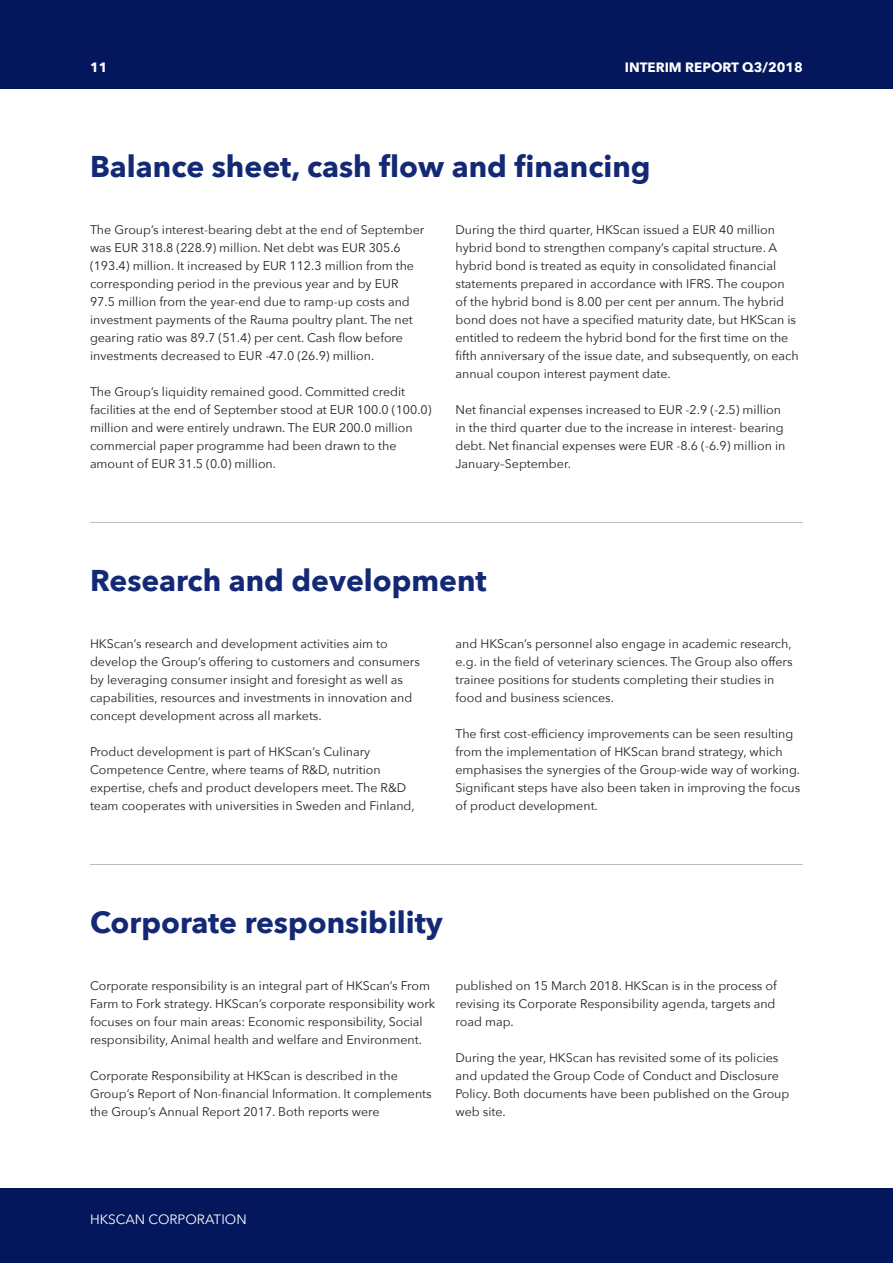
<style>
.page{position:relative;width:893px;height:1263px;background:#fff}
.page>*{position:absolute;margin:0;border:0;box-sizing:border-box;transform-origin:0 0}
.otsikko_20{font:700 30px "Avenir Next";color:#142975}
.t1{font:700 13.5px "Avenir Next";color:#fff}
.t2{font:13.5px "Avenir Next";color:#fff}
.leipis{font:12.45px/18px "Avenir Next";color:#231f20}
</style>
<div class="page">
<div style="left:0;top:0;width:893px;height:89px;background:#04175c"></div>
<div style="left:0;top:1188px;width:893px;height:75px;background:#04175c"></div>
<hr style="left:90px;top:522px;width:713px;height:1px;background:#bcbdc0">
<hr style="left:90px;top:864px;width:713px;height:1px;background:#bcbdc0">
<p class="t1" style="left:90px;top:56px;width:19px">11</p>
<p class="t1" style="left:625px;top:56px;width:180px">INTERIM REPORT Q3/2018</p>
<p class="otsikko_20" style="left:90px;top:141px;width:562px">Balance sheet, cash flow and financing</p>
<p class="leipis" style="left:90px;top:220px;width:336px">The Group’s interest-bearing debt at the end of September was EUR 318.8 (228.9) million. Net debt was EUR 305.6 (193.4) million. It increased by EUR 112.3 million from the corresponding period in the previous year and by EUR 97.5 million from the year-end due to ramp-up costs and investment payments of the Rauma poultry plant. The net gearing ratio was 89.7 (51.4) per cent. Cash flow before investments decreased to EUR -47.0 (26.9) million.</p>
<p class="leipis" style="left:90px;top:382px;width:343px">The Group’s liquidity remained good. Committed credit facilities at the end of September stood at EUR 100.0 (100.0) million and were entirely undrawn. The EUR 200.0 million commercial paper programme had been drawn to the amount of EUR 31.5 (0.0) million.</p>
<p class="leipis" style="left:455px;top:220px;width:345px">During the third quarter, HKScan issued a EUR 40 million hybrid bond to strengthen company’s capital structure. A hybrid bond is treated as equity in consolidated financial statements prepared in accordance with IFRS. The coupon of the hybrid bond is 8.00 per cent per annum. The hybrid bond does not have a specified maturity date, but HKScan is entitled to redeem the hybrid bond for the first time on the fifth anniversary of the issue date, and subsequently, on each annual coupon interest payment date.</p>
<p class="leipis" style="left:455px;top:400px;width:331px">Net financial expenses increased to EUR -2.9 (-2.5) million in the third quarter due to the increase in interest- bearing debt. Net financial expenses were EUR -8.6 (-6.9) million in January–September.</p>
<p class="otsikko_20" style="left:90px;top:555px;width:398px">Research and development</p>
<p class="leipis" style="left:90px;top:634px;width:331px">HKScan’s research and development activities aim to develop the Group’s offering to customers and consumers by leveraging consumer insight and foresight as well as capabilities, resources and investments in innovation and concept development across all markets.</p>
<p class="leipis" style="left:90px;top:742px;width:326px">Product development is part of HKScan’s Culinary Competence Centre, where teams of R&amp;D, nutrition expertise, chefs and product developers meet. The R&amp;D team cooperates with universities in Sweden and Finland,</p>
<p class="leipis" style="left:455px;top:634px;width:339px">and HKScan’s personnel also engage in academic research, e.g. in the field of veterinary sciences. The Group also offers trainee positions for students completing their studies in food and business sciences.</p>
<p class="leipis" style="left:455px;top:724px;width:346px">The first cost-efficiency improvements can be seen resulting from the implementation of HKScan brand strategy, which emphasises the synergies of the Group-wide way of working.<br>Significant steps have also been taken in improving the focus of product development.</p>
<p class="otsikko_20" style="left:90px;top:897px;width:354px">Corporate responsibility</p>
<p class="leipis" style="left:90px;top:976px;width:347px">Corporate responsibility is an integral part of HKScan’s From Farm to Fork strategy. HKScan’s corporate responsibility work focuses on four main areas: Economic responsibility, Social responsibility, Animal health and welfare and Environment.</p>
<p class="leipis" style="left:90px;top:1066px;width:343px">Corporate Responsibility at HKScan is described in the<br>Group’s Report of Non-financial Information. It complements the Group’s Annual Report 2017. Both reports were</p>
<p class="leipis" style="left:455px;top:976px;width:323px;text-align:justify">published on 15 March 2018. HKScan is in the process of revising its Corporate Responsibility agenda, targets and road map.</p>
<p class="leipis" style="left:455px;top:1048px;width:335px">During the year, HKScan has revisited some of its policies and updated the Group Code of Conduct and Disclosure Policy. Both documents have been published on the Group web site.</p>
<p class="t2" style="left:90px;top:1208px;width:158px">HKSCAN CORPORATION</p>
</div>
